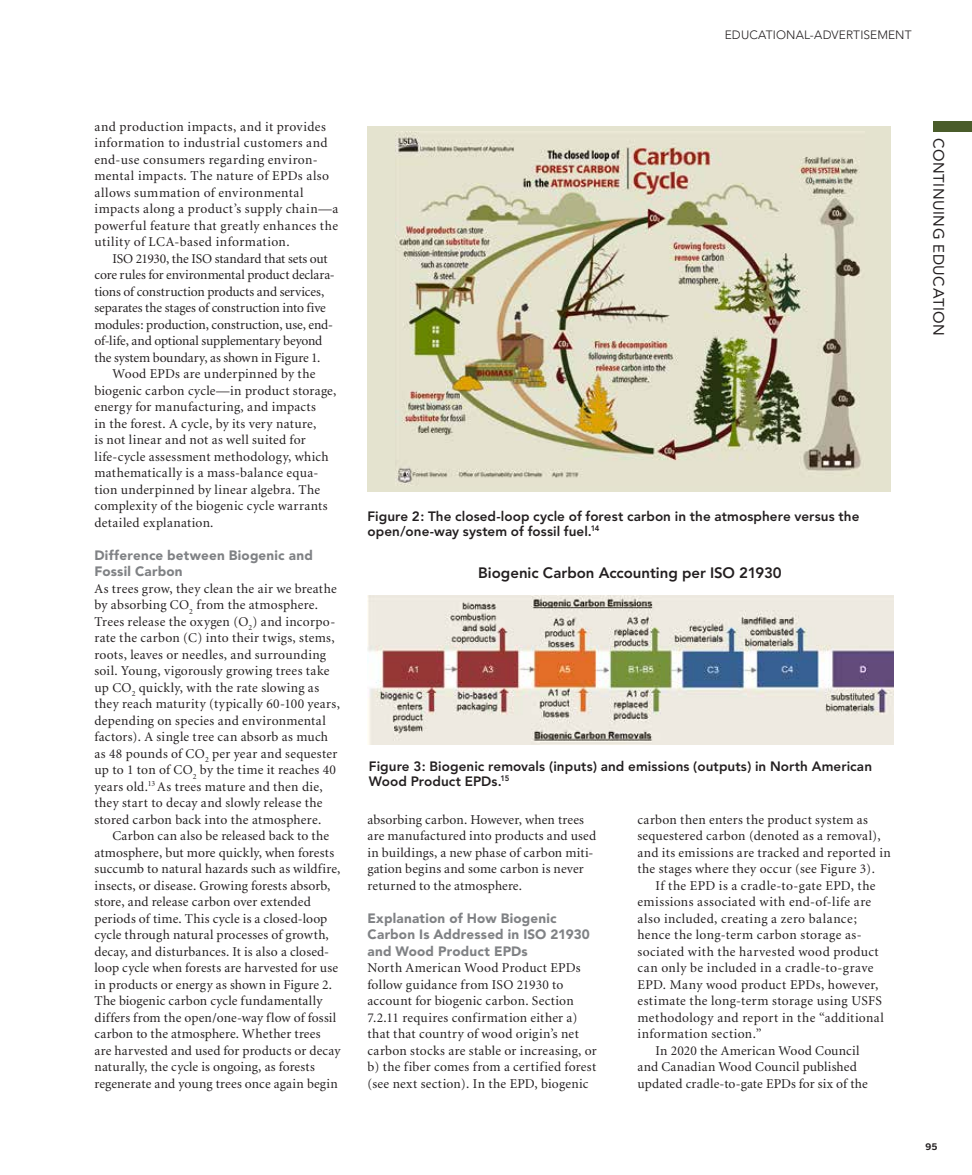
<style>
.page{position:relative;width:972px;height:1175px;background:#fff}
.page>*{position:absolute;margin:0;border:0;box-sizing:border-box;transform-origin:0 0}
.t1{font:800 15px "Avenir";color:#231f20}
.t2{font:15px "Avenir";letter-spacing:.035em;color:#231f20}
.t3{font:13.5px/16.5px "Minion";letter-spacing:.02em;color:#231f20}
.t4{font:13.5px/16.5px "Minion";letter-spacing:-.01em;color:#231f20}
.t5{font:800 13.5px/14.4px "Avenir";letter-spacing:.005em;color:#231f20}
.t6{font:900 13.5px/16.5px "Avenir";letter-spacing:.015em;color:#808285}
.t7{font:300 12px "Avenir";letter-spacing:.015em;color:#231f20}
.t8{font:700 9px "Benton Sans";color:#231f20}
</style>
<div class="page">
<div style="left:933px;top:122px;width:39px;height:10px;background:#4a5c2a"></div>
<img style="left:368px;top:595px;width:526px;height:149px">
<div style="left:368px;top:126px;width:523px;height:365px;background:#e4e3cf"></div>
<img style="left:395px;top:132px;width:466px;height:353px">
<p class="t7" style="left:725px;top:28px;width:188px">EDUCATIONAL-ADVERTISEMENT</p>
<p class="t3" style="left:94px;top:118px;width:246px">and production impacts, and it provides information to industrial customers and end-use consumers regarding environ&shy;mental impacts. The nature of EPDs also allows summation of environmental impacts along a product’s supply chain—a powerful feature that greatly enhances the utility of LCA-based information.</p>
<p class="t4" style="left:94px;top:250px;width:242px;text-indent:18px">ISO 21930, the ISO standard that sets out core rules for environmental product declara&shy;tions of construction products and services, separates the stages of construction into five modules: production, construction, use, end&shy;of-life, and optional supplementary beyond the system boundary, as shown in Figure 1.</p>
<p class="t3" style="left:94px;top:366px;width:244px;text-indent:18px">Wood EPDs are underpinned by the biogenic carbon cycle—in product storage, energy for manufacturing, and impacts<br>in the forest. A cycle, by its very nature,<br>is not linear and not as well suited for life-cycle assessment methodology, which mathematically is a mass-balance equa&shy;tion underpinned by linear algebra. The complexity of the biogenic cycle warrants detailed explanation.</p>
<p class="t6" style="left:94px;top:546px;width:220px">Difference between Biogenic and<br>Fossil Carbon</p>
<p class="t3" style="left:94px;top:580px;width:247px">As trees grow, they clean the air we breathe by absorbing CO<sub>2</sub> from the atmosphere.<br>Trees release the oxygen (O<sub>2</sub>) and incorpo&shy;rate the carbon (C) into their twigs, stems, roots, leaves or needles, and surrounding soil. Young, vigorously growing trees take up CO<sub>2</sub> quickly, with the rate slowing as they reach maturity (typically 60-100 years, depending on species and environmental factors). A single tree can absorb as much as 48 pounds of CO<sub>2</sub> per year and sequester up to 1 ton of CO<sub>2</sub> by the time it reaches 40 years old.<sup>13</sup> As trees mature and then die, they start to decay and slowly release the stored carbon back into the atmosphere.</p>
<p class="t3" style="left:94px;top:828px;width:248px;text-indent:18px">Carbon can also be released back to the atmosphere, but more quickly, when forests succumb to natural hazards such as wildfire, insects, or disease. Growing forests absorb, store, and release carbon over extended periods of time. This cycle is a closed-loop cycle through natural processes of growth, decay, and disturbances. It is also a closed&shy;loop cycle when forests are harvested for use in products or energy as shown in Figure 2.<br>The biogenic carbon cycle fundamentally differs from the open/one-way flow of fossil carbon to the atmosphere. Whether trees are harvested and used for products or decay naturally, the cycle is ongoing, as forests regenerate and young trees once again begin</p>
<p class="t5" style="left:368px;top:509px;width:493px">Figure 2: The closed-loop cycle of forest carbon in the atmosphere versus the open/one-way system of fossil fuel.<sup>14</sup></p>
<p class="t1" style="left:478px;top:563px;width:305px">Biogenic Carbon Accounting per ISO 21930</p>
<p class="t5" style="left:369px;top:759px;width:505px">Figure 3: Biogenic removals (inputs) and emissions (outputs) in North American<br>Wood Product EPDs.<sup>15</sup></p>
<p class="t3" style="left:368px;top:811px;width:230px">absorbing carbon. However, when trees are manufactured into products and used in buildings, a new phase of carbon miti&shy;gation begins and some carbon is never returned to the atmosphere.</p>
<p class="t6" style="left:368px;top:909px;width:224px">Explanation of How Biogenic<br>Carbon Is Addressed in ISO 21930 and Wood Product EPDs</p>
<p class="t3" style="left:368px;top:960px;width:231px">North American Wood Product EPDs follow guidance from ISO 21930 to account for biogenic carbon. Section 7.2.11 requires confirmation either a) that that country of wood origin’s net carbon stocks are stable or increasing, or b) the fiber comes from a certified forest (see next section). In the EPD, biogenic</p>
<p class="t3" style="left:638px;top:811px;width:255px">carbon then enters the product system as sequestered carbon (denoted as a removal), and its emissions are tracked and reported in the stages where they occur (see Figure 3).</p>
<p class="t3" style="left:655px;top:877px;width:222px">If the EPD is a cradle-to-gate EPD, the</p>
<p class="t3" style="left:638px;top:894px;width:235px">emissions associated with end-of-life are</p>
<p class="t3" style="left:638px;top:910px;width:221px">also included, creating a zero balance;</p>
<p class="t3" style="left:638px;top:927px;width:226px">hence the long-term carbon storage as-</p>
<p class="t3" style="left:638px;top:943px;width:243px">sociated with the harvested wood product</p>
<p class="t3" style="left:638px;top:960px;width:237px">can only be included in a cradle-to-grave</p>
<p class="t3" style="left:638px;top:976px;width:243px">EPD. Many wood product EPDs, however,</p>
<p class="t3" style="left:638px;top:993px;width:246px">estimate the long-term storage using USFS</p>
<p class="t3" style="left:638px;top:1009px;width:248px">methodology and report in the “additional</p>
<p class="t3" style="left:638px;top:1026px;width:126px">information section.”</p>
<p class="t3" style="left:655px;top:1042px;width:206px">In 2020 the American Wood Council</p>
<p class="t3" style="left:638px;top:1059px;width:221px">and Canadian Wood Council published</p>
<p class="t3" style="left:638px;top:1075px;width:232px">updated cradle-to-gate EPDs for six of the</p>
<p class="t2" style="left:947px;top:138px;width:199px;rotate:90deg">CONTINUING EDUCATION</p>
<p class="t8" style="left:926px;top:1141px;width:13px">95</p>
</div>
